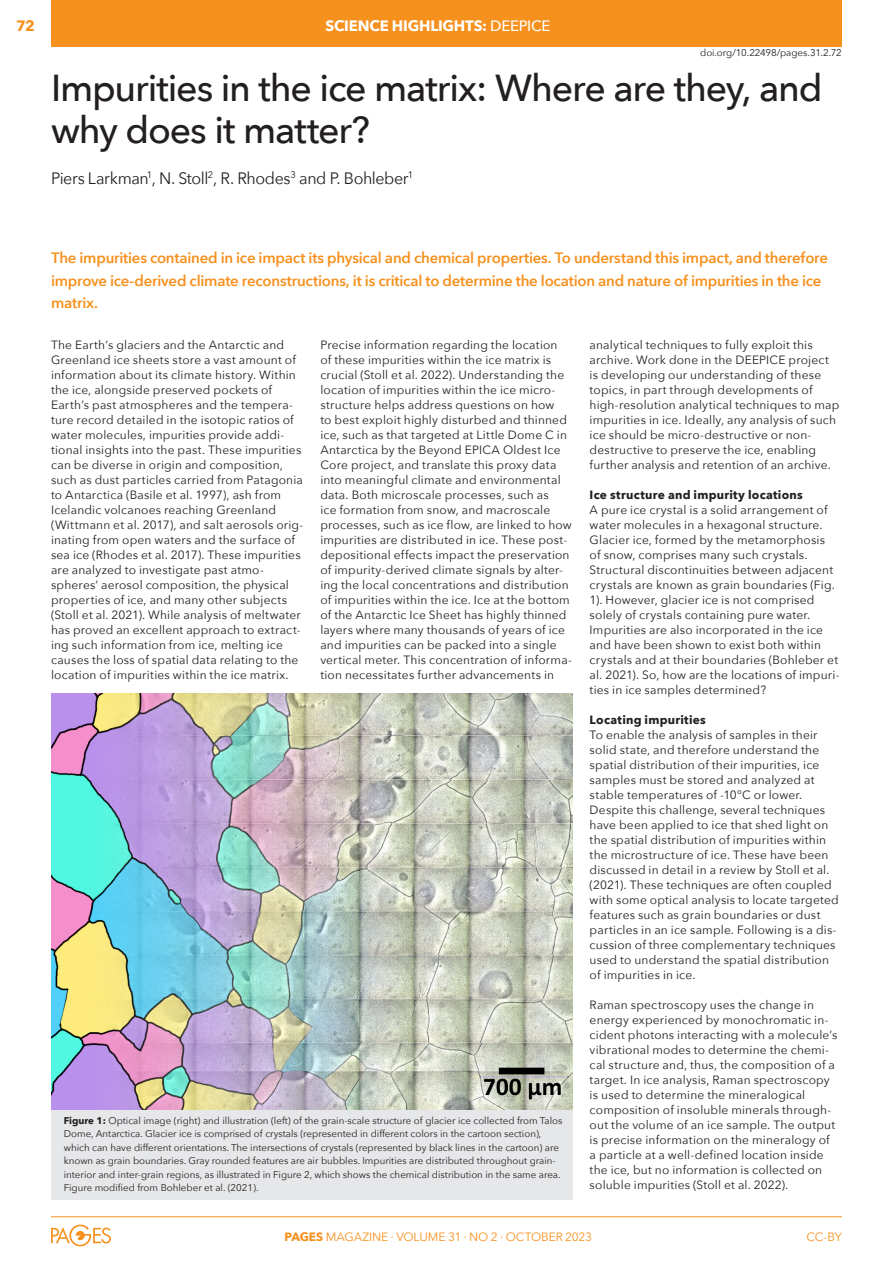
<style>
.page{position:relative;width:893px;height:1263px;background:#fff}
.page>*{position:absolute;margin:0;border:0;box-sizing:border-box;transform-origin:0 0}
.ARTICLE-Title{font:500 37.5px/42px "Avenir Next";letter-spacing:-.03em;color:#231f20}
.ARTICLE-Authors{font:16.5px "Avenir Next";letter-spacing:-.025em;color:#231f20}
.ARTICLE-Abstract{font:600 15px/22.5px "Avenir Next";letter-spacing:-.015em;color:#f6911e}
.t1{font:700 15px "Avenir Next";letter-spacing:-.015em;color:#fff}
.t2{font:700 15px "Avenir Next";color:#f6911e}
._3col-text{font:12px/15px "Avenir Next";letter-spacing:.015em;color:#231f20}
._3col-subtitles{font:700 12px "Avenir Next";letter-spacing:.02em;color:#231f20}
.t3{font:12px "Avenir Next";letter-spacing:-.01em;color:#f6911e}
.ARTICLE-Figure_Caption{font:9.75px/13.5px "Avenir Next";color:#231f20}
.DOI{font:9.75px "Avenir Next";letter-spacing:-.005em;color:#231f20}
.s1{font-weight:500}
.s2{font-weight:700}
</style>
<div class="page">
<hr style="left:51px;top:1216px;width:791px;height:1px;background:#f6911e">
<svg style="left:51px;top:1225px;width:60px;height:21px"></svg>
<div style="left:51px;top:0;width:791px;height:46px;background:#f6911e"></div>
<div style="left:51px;top:1110px;width:522px;height:89px;background:#e6e7e9"></div>
<img style="left:52px;top:694px;width:521px;height:416px">
<p class="t2" style="left:16px;top:13px;width:20px">72</p>
<p class="t1" style="left:325px;top:12px;width:226px">SCIENCE HIGHLIGHTS: <span class="s1">DEEPICE</span></p>
<p class="DOI" style="left:700px;top:45px;width:143px">doi.org/10.22498/pages.31.2.72</p>
<p class="ARTICLE-Title" style="left:51px;top:66px;width:773px">Impurities in the ice matrix: Where are they, and why does it matter?</p>
<p class="ARTICLE-Authors" style="left:51px;top:164px;width:364px">Piers Larkman<sup>1</sup>, N. Stoll<sup>2</sup>, R. Rhodes<sup>3</sup> and P. Bohleber<sup>1</sup></p>
<p class="ARTICLE-Abstract" style="left:51px;top:246px;width:779px">The impurities contained in ice impact its physical and chemical properties. To understand this impact, and therefore improve ice-derived climate reconstructions, it is critical to determine the location and nature of impurities in the ice matrix.</p>
<p class="_3col-text" style="left:51px;top:337px;width:254px">The Earth’s glaciers and the Antarctic and Greenland ice sheets store a vast amount of information about its climate history. Within the ice, alongside preserved pockets of Earth’s past atmospheres and the tempera&shy;ture record detailed in the isotopic ratios of water molecules, impurities provide addi&shy;tional insights into the past. These impurities can be diverse in origin and composition, such as dust particles carried from Patagonia to Antarctica (Basile et al. 1997), ash from Icelandic volcanoes reaching Greenland (Wittmann et al. 2017), and salt aerosols orig&shy;inating from open waters and the surface of sea ice (Rhodes et al. 2017). These impurities are analyzed to investigate past atmo&shy;spheres’ aerosol composition, the physical properties of ice, and many other subjects (Stoll et al. 2021). While analysis of meltwater has proved an excellent approach to extract&shy;ing such information from ice, melting ice causes the loss of spatial data relating to the location of impurities within the ice matrix.</p>
<p class="_3col-text" style="left:320px;top:337px;width:253px">Precise information regarding the location<br>of these impurities within the ice matrix is crucial (Stoll et al. 2022). Understanding the location of impurities within the ice micro&shy;structure helps address questions on how<br>to best exploit highly disturbed and thinned ice, such as that targeted at Little Dome C in Antarctica by the Beyond EPICA Oldest Ice Core project, and translate this proxy data into meaningful climate and environmental data. Both microscale processes, such as<br>ice formation from snow, and macroscale processes, such as ice flow, are linked to how impurities are distributed in ice. These post&shy;depositional effects impact the preservation of impurity-derived climate signals by alter&shy;ing the local concentrations and distribution of impurities within the ice. Ice at the bottom of the Antarctic Ice Sheet has highly thinned layers where many thousands of years of ice and impurities can be packed into a single vertical meter. This concentration of informa&shy;tion necessitates further advancements in</p>
<p class="_3col-text" style="left:590px;top:337px;width:251px">analytical techniques to fully exploit this archive. Work done in the DEEPICE project is developing our understanding of these topics, in part through developments of high-resolution analytical techniques to map impurities in ice. Ideally, any analysis of such ice should be micro-destructive or non&shy;destructive to preserve the ice, enabling further analysis and retention of an archive.</p>
<p class="_3col-subtitles" style="left:590px;top:484px;width:215px">Ice structure and impurity locations</p>
<p class="_3col-text" style="left:590px;top:502px;width:251px">A pure ice crystal is a solid arrangement of water molecules in a hexagonal structure.<br>Glacier ice, formed by the metamorphosis<br>of snow, comprises many such crystals.<br>Structural discontinuities between adjacent crystals are known as grain boundaries (Fig.<br>1). However, glacier ice is not comprised solely of crystals containing pure water.<br>Impurities are also incorporated in the ice and have been shown to exist both within crystals and at their boundaries (Bohleber et al. 2021). So, how are the locations of impuri&shy;ties in ice samples determined?</p>
<p class="_3col-subtitles" style="left:590px;top:709px;width:118px">Locating impurities</p>
<p class="_3col-text" style="left:590px;top:727px;width:251px">To enable the analysis of samples in their solid state, and therefore understand the spatial distribution of their impurities, ice samples must be stored and analyzed at stable temperatures of -10°C or lower.<br>Despite this challenge, several techniques have been applied to ice that shed light on the spatial distribution of impurities within the microstructure of ice. These have been discussed in detail in a review by Stoll et al. (2021). These techniques are often coupled with some optical analysis to locate targeted features such as grain boundaries or dust particles in an ice sample. Following is a dis&shy;cussion of three complementary techniques used to understand the spatial distribution of impurities in ice.</p>
<p class="_3col-text" style="left:590px;top:997px;width:249px">Raman spectroscopy uses the change in energy experienced by monochromatic in&shy;cident photons interacting with a molecule’s vibrational modes to determine the chemi&shy;cal structure and, thus, the composition of a target. In ice analysis, Raman spectroscopy is used to determine the mineralogical composition of insoluble minerals through&shy;out the volume of an ice sample. The output is precise information on the mineralogy of a particle at a well-defined location inside the ice, but no information is collected on soluble impurities (Stoll et al. 2022).</p>
<p class="ARTICLE-Figure_Caption" style="left:64px;top:1113px;width:500px"><span class="s2">Figure 1:</span> Optical image (right) and illustration (left) of the grain-scale structure of glacier ice collected from Talos Dome, Antarctica. Glacier ice is comprised of crystals (represented in different colors in the cartoon section), which can have different orientations. The intersections of crystals (represented by black lines in the cartoon) are known as grain boundaries. Gray rounded features are air bubbles. Impurities are distributed throughout grain&shy;interior and inter-grain regions, as illustrated in Figure 2, which shows the chemical distribution in the same area.<br>Figure modified from Bohleber et al. (2021).</p>
<p class="t3" style="left:284px;top:1227px;width:309px"><span class="s2">PAGES</span> MAGAZINE ∙ VOLUME 31 ∙ NO 2 ∙ Octo ber 2023</p>
<p class="t3" style="left:807px;top:1227px;width:37px">CC-BY</p>
</div>
